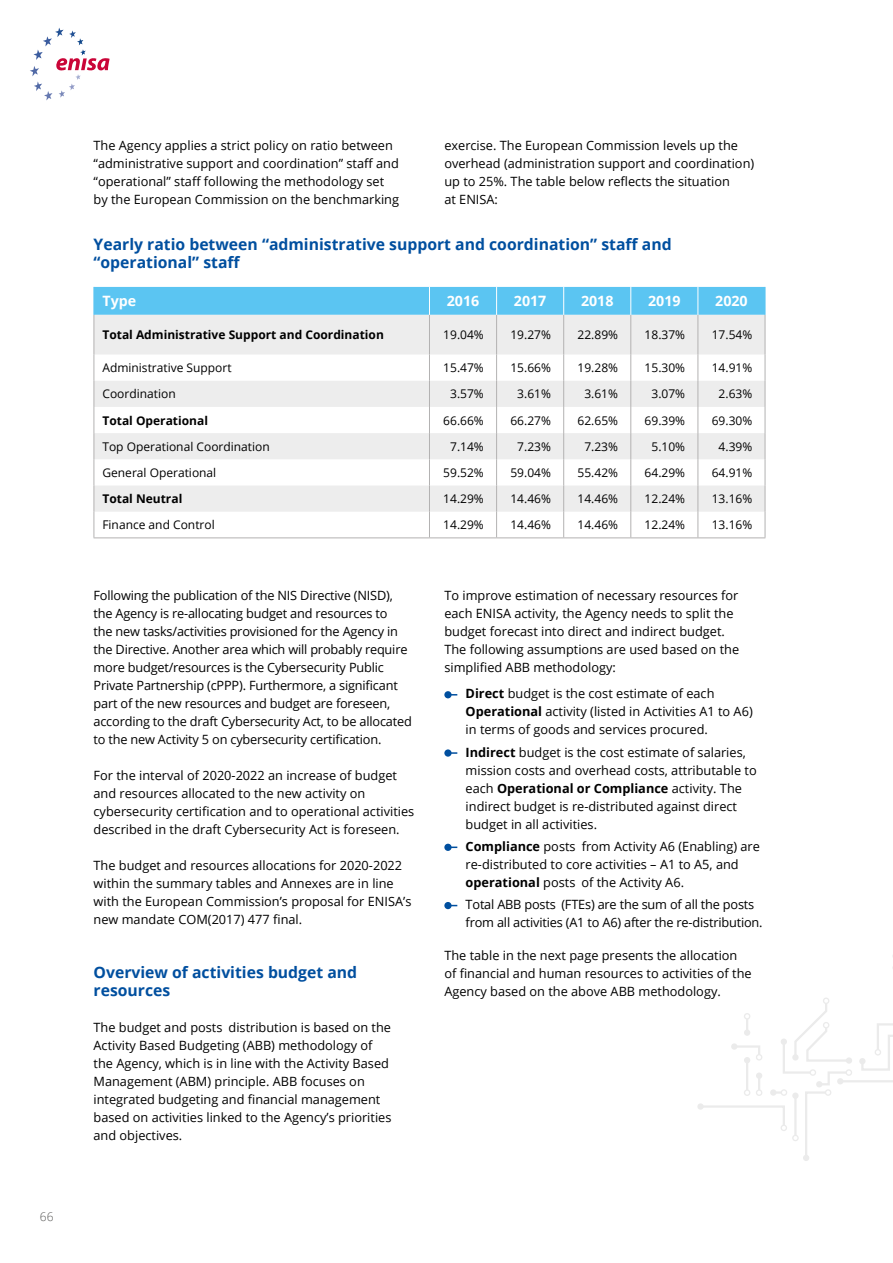
<style>
.page{position:relative;width:893px;height:1263px;background:#fff}
.page>*{position:absolute;margin:0;border:0;box-sizing:border-box;transform-origin:0 0}
.headline3_table{font:700 15.75px/18px "Open Sans";color:#004f9f}
.headline3{font:700 15.75px/18px "Open Sans";color:#004f9f}
.head_tab{font:700 14.25px "Open Sans";color:#fff}
.text{font:12.75px/18px "Open Sans";color:#000}
.bullets{font:12.75px/18px "Open Sans";color:#000}
.text_tab{font:12px "Open Sans";color:#000}
.text_tab-2{font:700 12px "Open Sans";color:#000}
.t1{font:300 12px "Open Sans";color:#575756}
.s1{font-weight:700}
</style>
<div class="page">
<svg style="left:30px;top:28px;width:79px;height:72px"></svg>
<svg style="left:95px;top:315px;width:670px;height:197px;fill:#ededed"></svg>
<hr style="left:94px;top:315px;width:1px;height:39px;background:#b3b2b2">
<hr style="left:429px;top:315px;width:1px;height:39px;background:#b3b2b2">
<hr style="left:496px;top:315px;width:1px;height:39px;background:#b3b2b2">
<hr style="left:563px;top:315px;width:1px;height:39px;background:#b3b2b2">
<hr style="left:630px;top:315px;width:1px;height:39px;background:#b3b2b2">
<hr style="left:697px;top:315px;width:1px;height:39px;background:#b3b2b2">
<hr style="left:765px;top:315px;width:1px;height:39px;background:#b3b2b2">
<svg style="left:94px;top:354px;width:1px;height:183px"></svg>
<svg style="left:429px;top:354px;width:1px;height:183px"></svg>
<svg style="left:496px;top:354px;width:1px;height:183px"></svg>
<svg style="left:563px;top:354px;width:1px;height:183px"></svg>
<svg style="left:630px;top:354px;width:1px;height:183px"></svg>
<svg style="left:697px;top:354px;width:1px;height:183px"></svg>
<svg style="left:765px;top:354px;width:1px;height:183px"></svg>
<hr style="left:94px;top:537px;width:335px;height:1px;background:#b3b2b2">
<hr style="left:429px;top:537px;width:68px;height:1px;background:#b3b2b2">
<hr style="left:497px;top:537px;width:67px;height:1px;background:#b3b2b2">
<hr style="left:564px;top:537px;width:67px;height:1px;background:#b3b2b2">
<hr style="left:631px;top:537px;width:67px;height:1px;background:#b3b2b2">
<hr style="left:698px;top:537px;width:67px;height:1px;background:#b3b2b2">
<div style="left:94px;top:287px;width:672px;height:28px;background:#5bc5f2"></div>
<svg style="left:444px;top:691px;width:13px;height:7px"></svg>
<svg style="left:444px;top:749px;width:13px;height:8px"></svg>
<svg style="left:444px;top:844px;width:13px;height:7px"></svg>
<svg style="left:444px;top:902px;width:13px;height:7px"></svg>
<div style="left:697px;top:1103px;width:7px;height:7px;background:#f6f6f6;border-radius:50%"></div>
<div style="left:823px;top:997px;width:6px;height:7px;border:1px solid #ebebeb;border-radius:50%"></div>
<div style="left:846px;top:1057px;width:6px;height:7px;background:#ebebeb;border-radius:50%"></div>
<div style="left:846px;top:1069px;width:6px;height:7px;border:1px solid #ebebeb;border-radius:50%"></div>
<svg style="left:859px;top:1023px;width:34px;height:48px"></svg>
<hr style="left:840px;top:1080px;width:53px;height:2px;background:#ebebeb">
<svg style="left:698px;top:1001px;width:153px;height:160px"></svg>
<p class="t1" style="left:40px;top:1209px;width:15px">66</p>
<p class="text" style="left:94px;top:136px;width:307px">The Agency applies a strict policy on ratio between “administrative support and coordination” staff and “operational” staff following the methodology set by the European Commission on the benchmarking</p>
<p class="text" style="left:444px;top:136px;width:311px">exercise. The European Commission levels up the overhead (administration support and coordination) up to 25%. The table below reflects the situation<br>at ENISA:</p>
<p class="headline3_table" style="left:94px;top:235px;width:580px">Yearly ratio between “administrative support and coordination” staff and “operational” staff</p>
<p class="head_tab" style="left:102px;top:291px;width:35px">Type</p>
<p class="head_tab" style="left:447px;top:291px;width:34px">2016</p>
<p class="head_tab" style="left:514px;top:291px;width:34px">2017</p>
<p class="head_tab" style="left:581px;top:291px;width:34px">2018</p>
<p class="head_tab" style="left:648px;top:291px;width:34px">2019</p>
<p class="head_tab" style="left:715px;top:291px;width:34px">2020</p>
<p class="text_tab-2" style="left:102px;top:326px;width:283px">Total Administrative Support and Coordination</p>
<p class="text_tab" style="left:443px;top:327px;width:42px">19.04%</p>
<p class="text_tab" style="left:510px;top:327px;width:42px">19.27%</p>
<p class="text_tab" style="left:577px;top:327px;width:42px">22.89%</p>
<p class="text_tab" style="left:645px;top:327px;width:42px">18.37%</p>
<p class="text_tab" style="left:712px;top:327px;width:42px">17.54%</p>
<p class="text_tab" style="left:102px;top:360px;width:131px">Administrative Support</p>
<p class="text_tab" style="left:443px;top:360px;width:42px">15.47%</p>
<p class="text_tab" style="left:510px;top:360px;width:42px">15.66%</p>
<p class="text_tab" style="left:577px;top:360px;width:42px">19.28%</p>
<p class="text_tab" style="left:645px;top:360px;width:42px">15.30%</p>
<p class="text_tab" style="left:712px;top:360px;width:42px">14.91%</p>
<p class="text_tab" style="left:102px;top:386px;width:75px">Coordination</p>
<p class="text_tab" style="left:450px;top:386px;width:35px">3.57%</p>
<p class="text_tab" style="left:517px;top:386px;width:35px">3.61%</p>
<p class="text_tab" style="left:584px;top:386px;width:35px">3.61%</p>
<p class="text_tab" style="left:651px;top:386px;width:35px">3.07%</p>
<p class="text_tab" style="left:719px;top:386px;width:35px">2.63%</p>
<p class="text_tab-2" style="left:102px;top:412px;width:107px">Total Operational</p>
<p class="text_tab" style="left:443px;top:412px;width:42px">66.66%</p>
<p class="text_tab" style="left:510px;top:412px;width:42px">66.27%</p>
<p class="text_tab" style="left:577px;top:412px;width:42px">62.65%</p>
<p class="text_tab" style="left:645px;top:412px;width:42px">69.39%</p>
<p class="text_tab" style="left:712px;top:412px;width:42px">69.30%</p>
<p class="text_tab" style="left:102px;top:438px;width:169px">Top Operational Coordination</p>
<p class="text_tab" style="left:450px;top:438px;width:35px">7.14%</p>
<p class="text_tab" style="left:517px;top:438px;width:35px">7.23%</p>
<p class="text_tab" style="left:584px;top:438px;width:35px">7.23%</p>
<p class="text_tab" style="left:651px;top:438px;width:35px">5.10%</p>
<p class="text_tab" style="left:719px;top:438px;width:35px">4.39%</p>
<p class="text_tab" style="left:102px;top:464px;width:115px">General Operational</p>
<p class="text_tab" style="left:443px;top:464px;width:42px">59.52%</p>
<p class="text_tab" style="left:510px;top:464px;width:42px">59.04%</p>
<p class="text_tab" style="left:577px;top:464px;width:42px">55.42%</p>
<p class="text_tab" style="left:645px;top:464px;width:42px">64.29%</p>
<p class="text_tab" style="left:712px;top:464px;width:42px">64.91%</p>
<p class="text_tab-2" style="left:102px;top:490px;width:81px">Total Neutral</p>
<p class="text_tab" style="left:443px;top:491px;width:42px">14.29%</p>
<p class="text_tab" style="left:510px;top:491px;width:42px">14.46%</p>
<p class="text_tab" style="left:577px;top:491px;width:42px">14.46%</p>
<p class="text_tab" style="left:645px;top:491px;width:42px">12.24%</p>
<p class="text_tab" style="left:712px;top:491px;width:42px">13.16%</p>
<p class="text_tab" style="left:102px;top:517px;width:114px">Finance and Control</p>
<p class="text_tab" style="left:443px;top:517px;width:42px">14.29%</p>
<p class="text_tab" style="left:510px;top:517px;width:42px">14.46%</p>
<p class="text_tab" style="left:577px;top:517px;width:42px">14.46%</p>
<p class="text_tab" style="left:645px;top:517px;width:42px">12.24%</p>
<p class="text_tab" style="left:712px;top:517px;width:42px">13.16%</p>
<p class="text" style="left:94px;top:586px;width:320px">Following the publication of the NIS Directive (NISD), the Agency is re-allocating budget and resources to<br>the new tasks/activities provisioned for the Agency in the Directive. Another area which will probably require more budget/resources is the Cybersecurity Public Private Partnership (cPPP). Furthermore, a significant part of the new resources and budget are foreseen, according to the draft Cybersecurity Act, to be allocated to the new Activity 5 on cybersecurity certification.</p>
<p class="text" style="left:94px;top:766px;width:322px">For the interval of 2020-2022 an increase of budget and resources allocated to the new activity on cybersecurity certification and to operational activities described in the draft Cybersecurity Act is foreseen.</p>
<p class="text" style="left:94px;top:856px;width:319px">The budget and resources allocations for 2020-2022 within the summary tables and Annexes are in line with the European Commission’s proposal for ENISA’s new mandate COM(2017) 477 final.</p>
<p class="headline3" style="left:94px;top:963px;width:265px">Overview of activities budget and resources</p>
<p class="text" style="left:94px;top:1018px;width:299px">The budget and posts distribution is based on the Activity Based Budgeting (ABB) methodology of the Agency, which is in line with the Activity Based Management (ABM) principle. ABB focuses on integrated budgeting and financial management based on activities linked to the Agency’s priorities and objectives.</p>
<p class="text" style="left:444px;top:586px;width:296px">To improve estimation of necessary resources for each ENISA activity, the Agency needs to split the budget forecast into direct and indirect budget.<br>The following assumptions are used based on the simplified ABB methodology:</p>
<p class="bullets" style="left:466px;top:684px;width:289px"><span class="s1">Direct</span> budget is the cost estimate of each<br><span class="s1">Operational</span> activity (listed in Activities A1 to A6) in terms of goods and services procured.</p>
<p class="bullets" style="left:466px;top:743px;width:293px"><span class="s1">Indirect</span> budget is the cost estimate of salaries, mission costs and overhead costs, attributable to each <span class="s1">Operational or Compliance</span> activity. The indirect budget is re-distributed against direct budget in all activities.</p>
<p class="bullets" style="left:466px;top:837px;width:296px"><span class="s1">Compliance</span> posts from Activity A6 (Enabling) are re-distributed to core activities – A1 to A5, and <span class="s1">operational</span> posts of the Activity A6.</p>
<p class="bullets" style="left:466px;top:895px;width:298px">Total ABB posts (FTEs) are the sum of all the posts from all activities (A1 to A6) after the re-distribution.</p>
<p class="text" style="left:444px;top:946px;width:309px">The table in the next page presents the allocation of financial and human resources to activities of the<br>Agency based on the above ABB methodology.</p>
</div>
